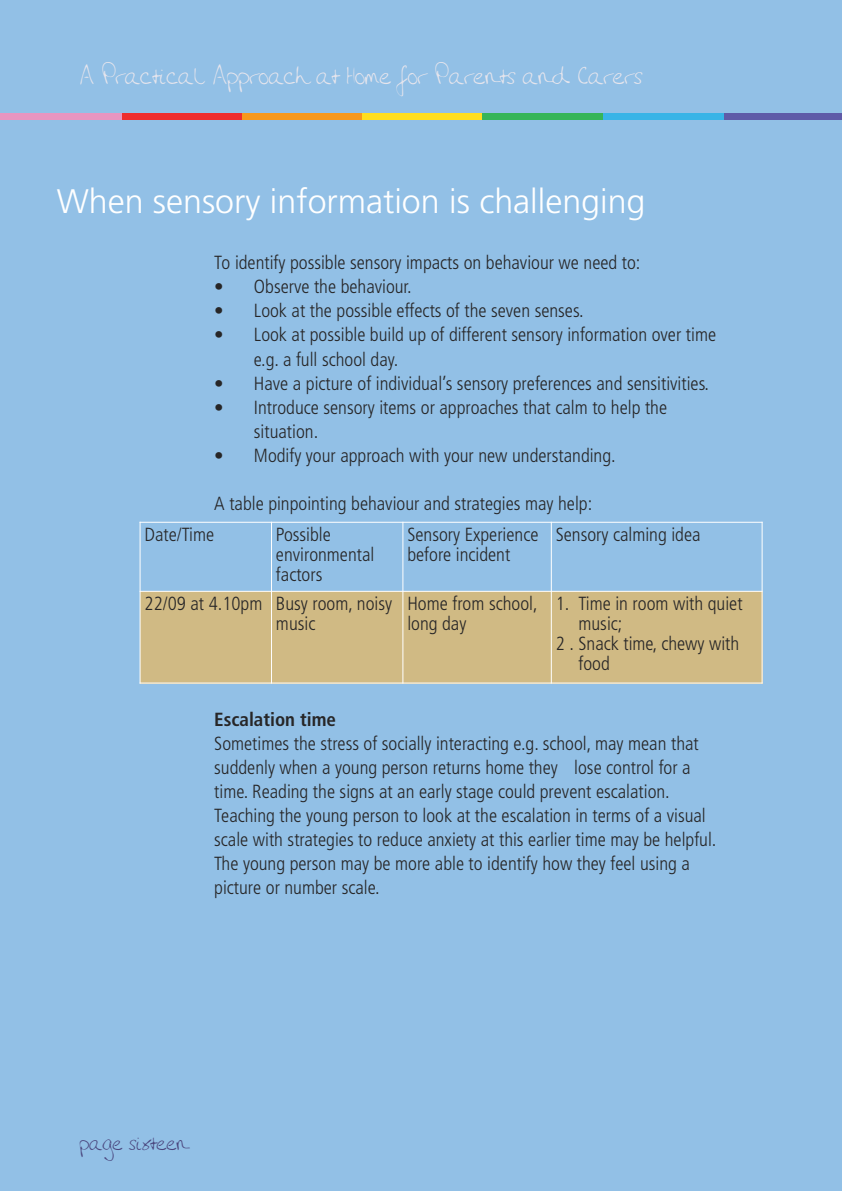
<style>
.page{position:relative;width:842px;height:1191px;background:#92c0e6}
.page>*{position:absolute;margin:0;border:0;box-sizing:border-box;transform-origin:0 0}
.t1{font:300 34px "Frutiger LT";color:#fff}
.t2{font:26.8px "Amandas Hand";color:#e6e5ed}
.t3{font:23px "Amandas Hand";color:#4a467e}
.t4{font:300 condensed 19px/24px "Frutiger LT";color:#272627}
.t5{font:700 condensed 19px "Frutiger LT";color:#272627}
</style>
<div class="page">
<div style="left:722px;top:113px;width:120px;height:6px;background:#5f5ba8"></div>
<div style="left:0;top:113px;width:122px;height:6px;background:#e895c0"></div>
<div style="left:122px;top:113px;width:120px;height:6px;background:#ee2d2e"></div>
<div style="left:242px;top:113px;width:120px;height:6px;background:#f7981d"></div>
<div style="left:362px;top:113px;width:121px;height:6px;background:#ffde1f"></div>
<div style="left:483px;top:113px;width:120px;height:6px;background:#36b558"></div>
<div style="left:603px;top:113px;width:120px;height:6px;background:#38b4e7"></div>
<div style="left:140px;top:591px;width:131px;height:92px;background:#d0ba84"></div>
<div style="left:271px;top:591px;width:132px;height:92px;background:#d0ba84"></div>
<div style="left:403px;top:591px;width:148px;height:92px;background:#d0ba84"></div>
<div style="left:551px;top:591px;width:212px;height:92px;background:#d0ba84"></div>
<hr style="left:140px;top:522px;width:1px;height:161px;background:#fff">
<hr style="left:271px;top:522px;width:1px;height:161px;background:#fff">
<hr style="left:402px;top:522px;width:1px;height:161px;background:#fff">
<hr style="left:551px;top:522px;width:1px;height:161px;background:#fff">
<hr style="left:762px;top:522px;width:1px;height:161px;background:#fff">
<hr style="left:140px;top:522px;width:623px;height:1px;background:#fff">
<hr style="left:140px;top:591px;width:623px;height:1px;background:#fff">
<hr style="left:140px;top:682px;width:623px;height:1px;background:#fff">
<h2 class="t2" style="left:79px;top:66px;width:564px">A Practical Approach at Home for Parents and Carers</h2>
<h1 class="t1" style="left:57px;top:187px;width:590px">When sensory information is challenging</h1>
<p class="t4" style="left:214px;top:252px;width:428px">To identify possible sensory impacts on behaviour we need to:</p>
<p class="t4" style="left:214px;top:276px;width:199px">• Observe the behaviour.</p>
<p class="t4" style="left:214px;top:300px;width:371px">• Look at the possible effects of the seven senses.</p>
<p class="t4" style="left:254px;top:324px;width:464px;text-indent:-40px">• Look at possible build up of different sensory information over time e.g. a full school day.</p>
<p class="t4" style="left:214px;top:372px;width:496px">• Have a picture of individual’s sensory preferences and sensitivities.</p>
<p class="t4" style="left:254px;top:396px;width:415px;text-indent:-40px">• Introduce sensory items or approaches that calm to help the situation.</p>
<p class="t4" style="left:214px;top:444px;width:403px">• Modify your approach with your new understanding.</p>
<p class="t4" style="left:214px;top:492px;width:379px">A table pinpointing behaviour and strategies may help:</p>
<p class="t4" style="left:145px;top:524px;width:71px">Date/Time</p>
<p class="t4" style="left:276px;top:526px;width:100px;line-height:20px">Possible environmental factors</p>
<p class="t4" style="left:407px;top:526px;width:133px;line-height:20px">Sensory Experience before incident</p>
<p class="t4" style="left:556px;top:524px;width:146px">Sensory calming idea</p>
<p class="t4" style="left:276px;top:595px;width:118px;line-height:20px;text-indent:-131px">22/09 at 4.10pm Busy room, noisy music</p>
<p class="t4" style="left:407px;top:595px;width:132px;line-height:20px">Home from school, long day</p>
<p class="t4" style="left:556px;top:593px;width:188px">1. Time in room with quiet</p>
<p class="t4" style="left:578px;top:613px;width:45px">music;</p>
<p class="t4" style="left:556px;top:633px;width:185px">2 . Snack time, chewy with</p>
<p class="t4" style="left:578px;top:653px;width:33px">food</p>
<p class="t5" style="left:214px;top:711px;width:123px">Escalation time</p>
<p class="t4" style="left:214px;top:732px;width:504px">Sometimes the stress of socially interacting e.g. school, may mean that suddenly when a young person returns home they lose control for a time. Reading the signs at an early stage could prevent escalation.<br>Teaching the young person to look at the escalation in terms of a visual scale with strategies to reduce anxiety at this earlier time may be helpful.<br>The young person may be more able to identify how they feel using a picture or number scale.</p>
<p class="t3" style="left:79px;top:1135px;width:111px">page sixteen</p>
</div>
